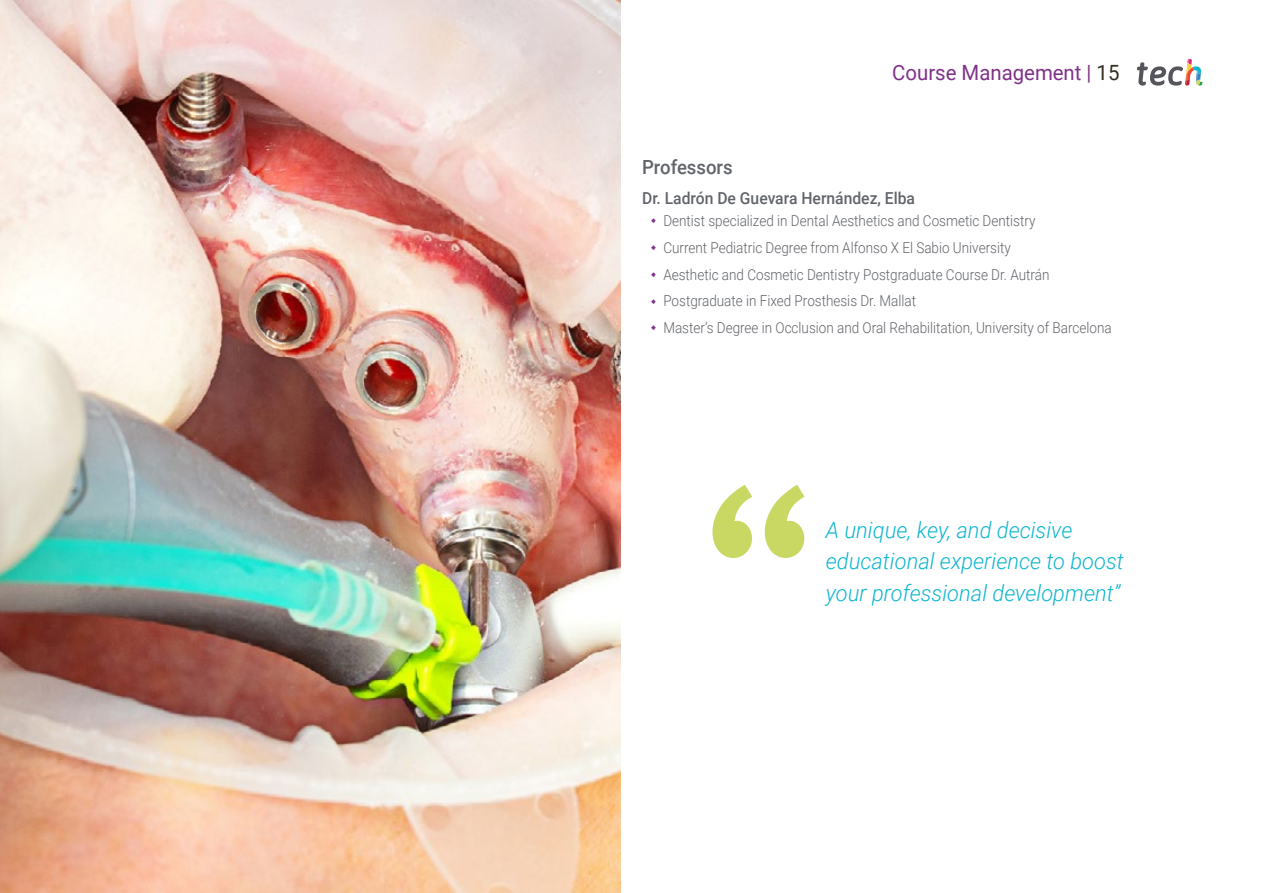
<style>
.page{position:relative;width:1263px;height:893px;background:#fff}
.page>*{position:absolute;margin:0;border:0;box-sizing:border-box;transform-origin:0 0}
.t1{font:italic 300 22.5px/31.5px "Roboto";color:#0fb6cf}
.t2{font:21px "Roboto";color:#813089}
.t3{font:500 19.5px "Roboto";color:#61646a;scale:.95 1}
.t4{font:500 16.5px "Roboto";color:#61646a;scale:.95 1}
.t5{font:300 15px/26.7px "Roboto";color:#61646a;scale:.9 1}
.s1{color:#312e20}
</style>
<div class="page">
<img style="left:0;top:0;width:621px;height:893px">
<svg style="left:1137px;top:59px;width:65px;height:27px"></svg>
<svg style="left:712px;top:485px;width:93px;height:73px"></svg>
<h2 class="t2" style="left:892px;top:57px;width:229px">Course Management | <span class="s1">15</span></h2>
<h3 class="t3" style="left:642px;top:154px;width:97px">Professors</h3>
<p class="t4" style="left:642px;top:186px;width:289px">Dr. Ladrón De Guevara Hernández, Elba</p>
<p class="t5" style="left:663px;top:207px;width:499px">Dentist specialized in Dental Aesthetics and Cosmetic Dentistry<br>Current Pediatric Degree from Alfonso X El Sabio University<br>Aesthetic and Cosmetic Dentistry Postgraduate Course Dr. Autrán Postgraduate in Fixed Prosthesis Dr. Mallat<br>Master’s Degree in Occlusion and Oral Rehabilitation, University of Barcelona</p>
<h1 class="t1" style="left:826px;top:513px;width:299px">A unique, key, and decisive educational experience to boost your professional development”</h1>
</div>
